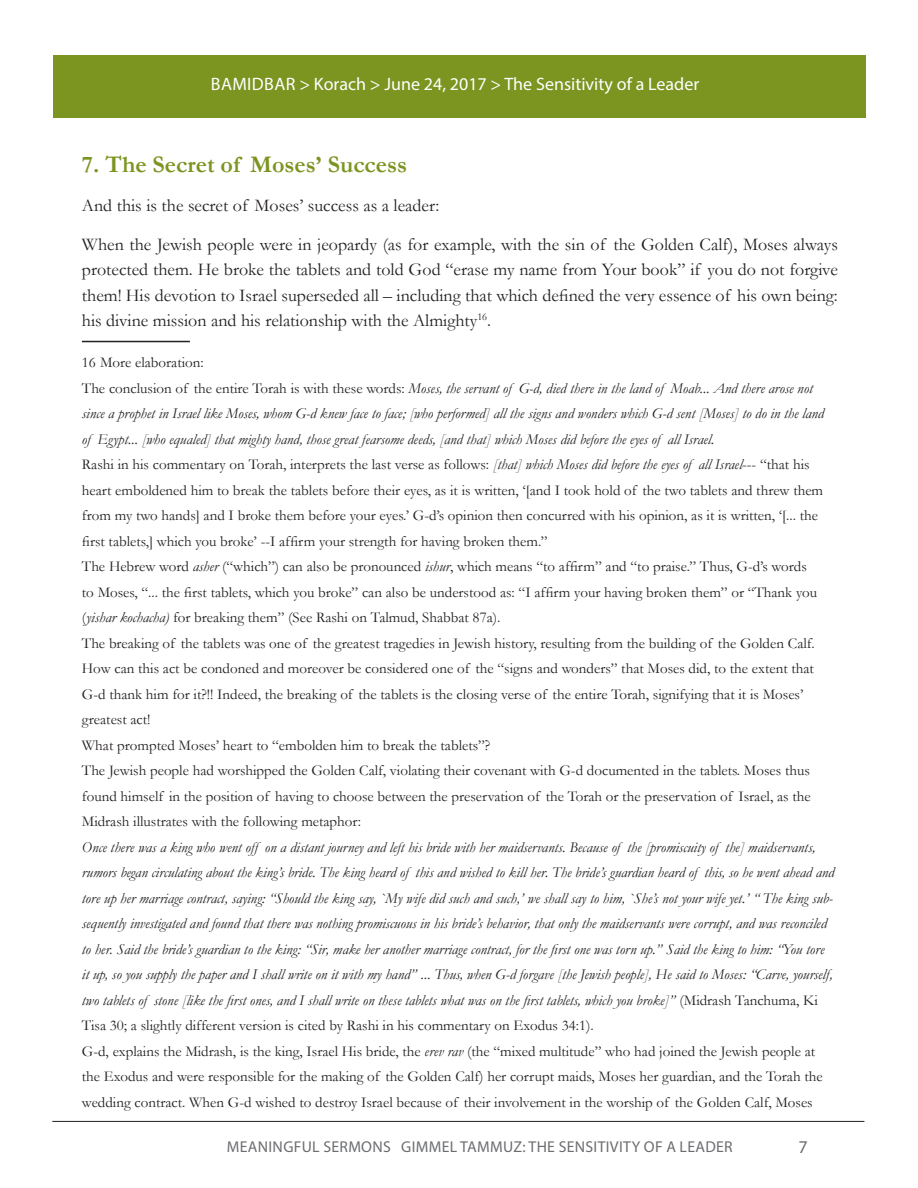
<style>
.page{position:relative;width:918px;height:1188px;background:#fff}
.page>*{position:absolute;margin:0;border:0;box-sizing:border-box;transform-origin:0 0}
.t1{font:700 24px "Garamond";color:#7c9420}
.t2{font:18px/25.5px "Garamond";color:#231f20;text-align:justify}
.t3{font:18px "Myriad Pro";color:#fff}
.t4{font:18px "Myriad Pro";color:#6c6d70}
.t5{font:15.75px "Myriad Pro";letter-spacing:.02em;color:#6c6d70}
.t6{font:15px/25.5px "Garamond";color:#231f20}
.t7{font:italic 15px/25.5px "Garamond";color:#231f20}
.s1{font-style:normal}
.s2{font-style:italic}
</style>
<div class="page">
<hr style="left:52px;top:1121px;width:812px;height:1px;background:#231f20">
<div style="left:54px;top:55px;width:812px;height:63px;background:#7c9420"></div>
<hr style="left:82px;top:341px;width:108px;height:1px;background:#231f20">
<p class="t3" style="left:211px;top:73px;width:490px">BAMIDBAR &gt; Korach &gt; June 24, 2017 &gt; The Sensitivity of a Leader</p>
<p class="t1" style="left:82px;top:148px;width:327px">7. The Secret of Moses’ Success</p>
<p class="t2" style="left:82px;top:192px;width:359px">And this is the secret of Moses’ success as a leader:</p>
<p class="t2" style="left:82px;top:231px;width:758px">When the Jewish people were in jeopardy (as for example, with the sin of the Golden Calf), Moses always protected them. He broke the tablets and told God “erase my name from Your book” if you do not forgive them! His devotion to Israel superseded all – including that which defined the very essence of his own being: his divine mission and his relationship with the Almighty<sup>16</sup>.</p>
<p class="t6" style="left:82px;top:349px;width:123px">16 More elaboration:</p>
<p class="t7" style="left:82px;top:375px;width:744px"><span class="s1">The conclusion of the entire Torah is with these words:</span> Moses, the servant of G-d, died there in the land of Moab... And there arose not since a prophet in Israel like Moses, whom G-d knew face to face; [who performed] all the signs and wonders which G-d sent [Moses] to do in the land of Egypt... [who equaled] that mighty hand, those great fearsome deeds, [and that] which Moses did before the eyes of all Israel.</p>
<p class="t6" style="left:82px;top:451px;width:743px">Rashi in his commentary on Torah, interprets the last verse as follows: <span class="s2">[that] which Moses did before the eyes of all Israel</span>--- “that his heart emboldened him to break the tablets before their eyes, as it is written, ‘[and I took hold of the two tablets and threw them from my two hands] and I broke them before your eyes.’ G-d’s opinion then concurred with his opinion, as it is written, ‘[... the first tablets,] which you broke’ --I affirm your strength for having broken them.”</p>
<p class="t6" style="left:82px;top:553px;width:737px">The Hebrew word <span class="s2">asher</span> (“which”) can also be pronounced <span class="s2">ishur</span>, which means “to affirm” and “to praise.” Thus, G-d’s words to Moses, “... the first tablets, which you broke” can also be understood as: “I affirm your having broken them” or “Thank you (<span class="s2">yishar kochacha)</span> for breaking them” (See Rashi on Talmud, Shabbat 87a).</p>
<p class="t6" style="left:82px;top:630px;width:734px">The breaking of the tablets was one of the greatest tragedies in Jewish history, resulting from the building of the Golden Calf.<br>How can this act be condoned and moreover be considered one of the “signs and wonders” that Moses did, to the extent that G-d thank him for it?!! Indeed, the breaking of the tablets is the closing verse of the entire Torah, signifying that it is Moses’ greatest act!</p>
<p class="t6" style="left:82px;top:732px;width:410px">What prompted Moses’ heart to “embolden him to break the tablets”?</p>
<p class="t6" style="left:82px;top:757px;width:730px;text-align:justify">The Jewish people had worshipped the Golden Calf, violating their covenant with G-d documented in the tablets. Moses thus found himself in the position of having to choose between the preservation of the Torah or the preservation of Israel, as the Midrash illustrates with the following metaphor:</p>
<p class="t7" style="left:82px;top:834px;width:754px">Once there was a king who went off on a distant journey and left his bride with her maidservants. Because of the [promiscuity of the] maidservants, rumors began circulating about the king’s bride. The king heard of this and wished to kill her. The bride’s guardian heard of this, so he went ahead and tore up her marriage contract, saying: “Should the king say, `My wife did such and such,’ we shall say to him, `She’s not your wife yet.’ “ The king sub&shy;sequently investigated and found that there was nothing promiscuous in his bride’s behavior, that only the maidservants were corrupt, and was reconciled to her. Said the bride’s guardian to the king: “Sir, make her another marriage contract, for the first one was torn up.” Said the king to him: “You tore it up, so you supply the paper and I shall write on it with my hand” ... Thus, when G-d forgave [the Jewish people], He said to Moses: “Carve, yourself, two tablets of stone [like the first ones, and I shall write on these tablets what was on the first tablets, which you broke]” <span class="s1">(Midrash Tanchuma, Ki Tisa 30; a slightly different version is cited by Rashi in his commentary on Exodus 34:1).</span></p>
<p class="t6" style="left:82px;top:1038px;width:742px">G-d, explains the Midrash, is the king, Israel His bride, the <span class="s2">erev rav</span> (the “mixed multitude” who had joined the Jewish people at the Exodus and were responsible for the making of the Golden Calf) her corrupt maids, Moses her guardian, and the Torah the wedding contract. When G-d wished to destroy Israel because of their involvement in the worship of the Golden Calf, Moses</p>
<p class="t5" style="left:227px;top:1137px;width:507px">MEANINGFUL SERMONS GIMMEL TAMMUZ: THE SENSITIVITY OF A LEADER</p>
<p class="t4" style="left:799px;top:1136px;width:11px">7</p>
</div>
